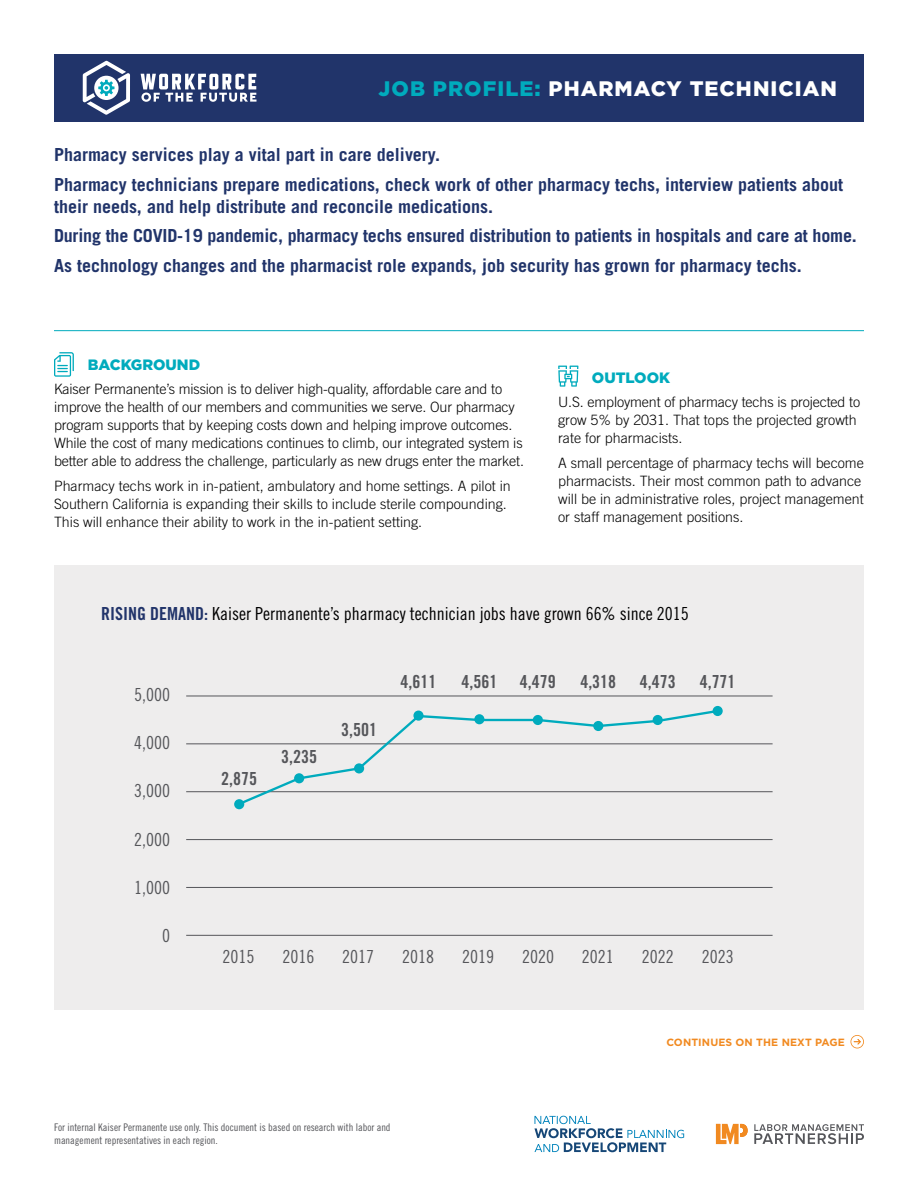
<style>
.page{position:relative;width:918px;height:1188px;background:#fff}
.page>*{position:absolute;margin:0;border:0;box-sizing:border-box;transform-origin:0 0}
.t1{font:900 21px "Gotham";letter-spacing:.05em;color:#fff}
.t2{font:700 18px/29.2px "Trade Gothic LT Std";color:#21346a}
.t3{font:18px "Trade Gothic LT Std Cn 18";color:#000}
.t4{font:18px "Trade Gothic LT Std Cn 18";color:#55565a}
.t5{font:18px "Trade Gothic LT Std Bd Cn 20";color:#55565a}
.t6{font:900 15px "Gotham";color:#00abbd}
.t7{font:300 14.25px/18px "Trade Gothic LT Std";color:#000}
.t8{font:10.5px/12.6px "Trade Gothic LT Std Cn 18";color:#55565a}
.t9{font:700 10.5px "Gotham";letter-spacing:.01em;color:#f18a21}
.s1{color:#00abbd}
.s2{font-family:"Trade Gothic LT Std Bd Cn 20";color:#21346a}
</style>
<div class="page">
<div style="left:54px;top:54px;width:810px;height:68px;background:#21346a"></div>
<svg style="left:141px;top:74px;width:116px;height:28px"></svg>
<svg style="left:83px;top:61px;width:47px;height:54px"></svg>
<svg style="left:558px;top:366px;width:20px;height:21px"></svg>
<svg style="left:754px;top:1124px;width:110px;height:20px"></svg>
<svg style="left:716px;top:1124px;width:32px;height:20px"></svg>
<svg style="left:850px;top:1035px;width:14px;height:13px"></svg>
<svg style="left:534px;top:1116px;width:150px;height:36px"></svg>
<svg style="left:54px;top:352px;width:20px;height:25px"></svg>
<hr style="left:54px;top:330px;width:810px;height:1px;background:#00abbd">
<div style="left:54px;top:565px;width:810px;height:445px;background:#eeeded"></div>
<hr style="left:186px;top:935px;width:587px;height:1px;background:#55565a">
<hr style="left:186px;top:887px;width:587px;height:1px;background:#55565a">
<hr style="left:186px;top:839px;width:587px;height:1px;background:#55565a">
<hr style="left:186px;top:791px;width:587px;height:1px;background:#55565a">
<hr style="left:186px;top:744px;width:587px;height:1px;background:#55565a">
<hr style="left:186px;top:696px;width:587px;height:1px;background:#55565a">
<svg style="left:234px;top:799px;width:10px;height:10px"></svg>
<div style="left:713px;top:706px;width:10px;height:10px;background:#00abbd;border-radius:50%"></div>
<svg style="left:235px;top:708px;width:485px;height:99px"></svg>
<h1 class="t1" style="left:379px;top:74px;width:460px"><span class="s1">JOB PROFILE:</span> PHARMACY TECHNICIAN</h1>
<p class="t2" style="left:54px;top:140px;width:791px">Pharmacy services play a vital part in care delivery.<br>Pharmacy technicians prepare medications, check work of other pharmacy techs, interview patients about</p>
<p class="t2" style="left:54px;top:192px;width:804px">their needs, and help distribute and reconcile medications.<br>During the COVID-19 pandemic, pharmacy techs ensured distribution to patients in hospitals and care at home.<br>As technology changes and the pharmacist role expands, job security has grown for pharmacy techs.</p>
<p class="t6" style="left:88px;top:354px;width:114px">BACKGROUND</p>
<p class="t7" style="left:54px;top:380px;width:472px">Kaiser Permanente’s mission is to deliver high-quality, affordable care and to improve the health of our members and communities we serve. Our pharmacy program supports that by keeping costs down and helping improve outcomes.<br>While the cost of many medications continues to climb, our integrated system is better able to address the challenge, particularly as new drugs enter the market.</p>
<p class="t7" style="left:54px;top:477px;width:458px">Pharmacy techs work in in-patient, ambulatory and home settings. A pilot in<br>Southern California is expanding their skills to include sterile compounding.<br>This will enhance their ability to work in the in-patient setting.</p>
<p class="t6" style="left:592px;top:367px;width:80px">OUTLOOK</p>
<p class="t7" style="left:558px;top:393px;width:304px">U.S. employment of pharmacy techs is projected to grow 5% by 2031. That tops the projected growth rate for pharmacists.</p>
<p class="t7" style="left:558px;top:454px;width:307px">A small percentage of pharmacy techs will become pharmacists. Their most common path to advance will be in administrative roles, project management or staff management positions.</p>
<p class="t3" style="left:101px;top:603px;width:589px"><span class="s2">RISING DEMAND:</span> Kaiser Permanente’s pharmacy technician jobs have grown 66% since 2015</p>
<p class="t4" style="left:134px;top:684px;width:37px">5,000</p>
<p class="t4" style="left:134px;top:732px;width:37px">4,000</p>
<p class="t4" style="left:134px;top:780px;width:37px">3,000</p>
<p class="t4" style="left:134px;top:828px;width:37px">2,000</p>
<p class="t4" style="left:134px;top:877px;width:37px">1,000</p>
<p class="t4" style="left:162px;top:925px;width:9px">0</p>
<p class="t5" style="left:221px;top:767px;width:37px">2,875</p>
<p class="t5" style="left:281px;top:746px;width:37px">3,235</p>
<p class="t5" style="left:341px;top:719px;width:37px">3,501</p>
<p class="t5" style="left:401px;top:671px;width:37px">4,611</p>
<p class="t5" style="left:461px;top:671px;width:96px">4,561 4,479</p>
<p class="t5" style="left:580px;top:671px;width:37px">4,318</p>
<p class="t5" style="left:640px;top:671px;width:37px">4,473</p>
<p class="t5" style="left:700px;top:671px;width:37px">4,771</p>
<p class="t4" style="left:222px;top:946px;width:33px">2015</p>
<p class="t4" style="left:282px;top:946px;width:33px">2016</p>
<p class="t4" style="left:342px;top:946px;width:33px">2017</p>
<p class="t4" style="left:402px;top:946px;width:33px">2018</p>
<p class="t4" style="left:462px;top:946px;width:33px">2019</p>
<p class="t4" style="left:522px;top:946px;width:33px">2020</p>
<p class="t4" style="left:582px;top:946px;width:33px">2021</p>
<p class="t4" style="left:642px;top:946px;width:33px">2022</p>
<p class="t4" style="left:702px;top:946px;width:33px">2023</p>
<p class="t9" style="left:666px;top:1035px;width:180px">CONTINUES ON THE NEXT PAGE</p>
<p class="t8" style="left:54px;top:1121px;width:338px">For internal Kaiser Permanente use only. This document is based on research with labor and management representatives in each region.</p>
</div>
